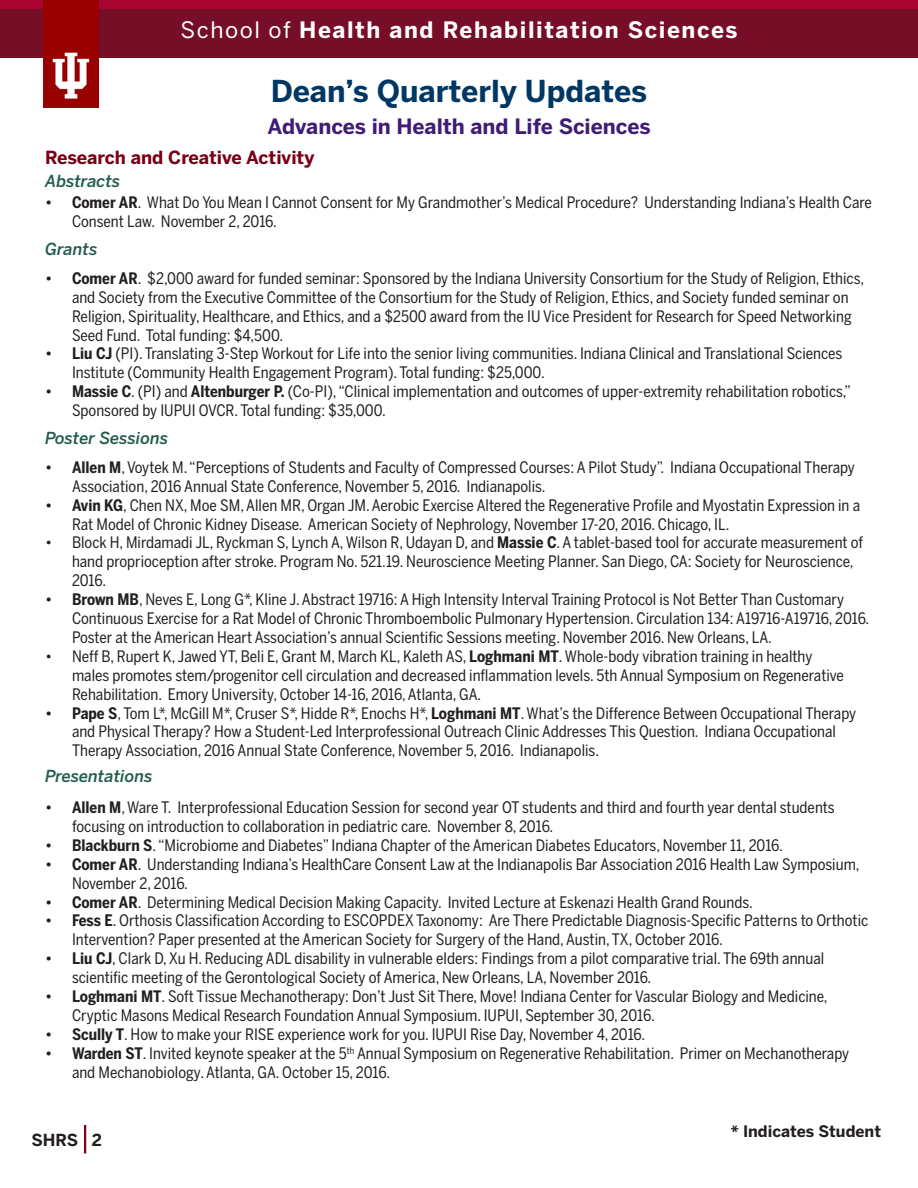
<style>
.page{position:relative;width:918px;height:1188px;background:#fff}
.page>*{position:absolute;margin:0;border:0;box-sizing:border-box;transform-origin:0 0}
.t1{font:700 30px "Benton Sans";color:#003863}
.t2{font:700 22.5px "Benton Sans";letter-spacing:.07em;color:#fff}
.t3{font:700 21px "Benton Sans";color:#401d75}
.t4{font:700 18px "Benton Sans";color:#790015}
.t5{font:italic 500 16.5px "Benton Sans";color:#235d50}
.t6{font:700 16.5px "Benton Sans";color:#231f20}
.t7{font:15.75px/18.9px "Benton Sans Cond";color:#231f20}
.t8{font:700 15.75px "Benton Sans";color:#231f20}
.s1{font-weight:400}
.s2{font-weight:700}
</style>
<div class="page">
<hr style="left:84px;top:1125px;width:2px;height:29px;background:#790015">
<div style="left:0;top:0;width:918px;height:12px;background:#a90332"></div>
<div style="left:0;top:9px;width:918px;height:48px;background:#770e28"></div>
<img style="left:44px;top:0;width:55px;height:108px">
<p class="t2" style="left:181px;top:16px;width:558px"><span class="s1">School of</span> Health and Rehabilitation Sciences</p>
<p class="t1" style="left:271px;top:73px;width:378px">Dean’s Quarterly Updates</p>
<p class="t3" style="left:267px;top:113px;width:385px">Advances in Health and Life Sciences</p>
<p class="t4" style="left:45px;top:147px;width:271px">Research and Creative Activity</p>
<p class="t5" style="left:45px;top:171px;width:77px">Abstracts</p>
<p class="t7" style="left:72px;top:193px;width:801px;text-indent:-27px"><span class="s2">• Comer AR</span>. What Do You Mean I Cannot Consent for My Grandmother’s Medical Procedure? Understanding Indiana’s Health Care<br>Consent Law. November 2, 2016.</p>
<p class="t5" style="left:45px;top:239px;width:54px">Grants</p>
<p class="t7" style="left:72px;top:269px;width:794px;text-indent:-27px"><span class="s2">• Comer AR</span>. $2,000 award for funded seminar: Sponsored by the Indiana University Consortium for the Study of Religion, Ethics, and Society from the Executive Committee of the Consortium for the Study of Religion, Ethics, and Society funded seminar on Religion, Spirituality, Healthcare, and Ethics, and a $2500 award from the IU Vice President for Research for Speed Networking Seed Fund. Total funding: $4,500.</p>
<p class="t7" style="left:72px;top:344px;width:772px;text-indent:-27px"><span class="s2">• Liu CJ</span> (PI). Translating 3-Step Workout for Life into the senior living communities. Indiana Clinical and Translational Sciences<br>Institute (Community Health Engagement Program). Total funding: $25,000.</p>
<p class="t7" style="left:72px;top:382px;width:781px;text-indent:-27px"><span class="s2">• Massie C</span>. (PI) and <span class="s2">Altenburger P.</span> (Co-PI), “Clinical implementation and outcomes of upper-extremity rehabilitation robotics,”<br>Sponsored by IUPUI OVCR. Total funding: $35,000.</p>
<p class="t5" style="left:45px;top:428px;width:125px">Poster Sessions</p>
<p class="t7" style="left:72px;top:458px;width:785px;text-indent:-27px"><span class="s2">• Allen M</span>, Voytek M. “Perceptions of Students and Faculty of Compressed Courses: A Pilot Study”. Indiana Occupational Therapy<br>Association, 2016 Annual State Conference, November 5, 2016. Indianapolis.</p>
<p class="t7" style="left:72px;top:495px;width:790px;text-indent:-27px"><span class="s2">• Avin KG</span>, Chen NX, Moe SM, Allen MR, Organ JM. Aerobic Exercise Altered the Regenerative Profile and Myostatin Expression in a<br>Rat Model of Chronic Kidney Disease. American Society of Nephrology, November 17-20, 2016. Chicago, IL.</p>
<p class="t7" style="left:72px;top:533px;width:793px;text-indent:-27px">• Block H, Mirdamadi JL, Ryckman S, Lynch A, Wilson R, Udayan D, and <span class="s2">Massie C</span>. A tablet-based tool for accurate measurement of hand proprioception after stroke. Program No. 521.19. Neuroscience Meeting Planner. San Diego, CA: Society for Neuroscience,<br>2016.</p>
<p class="t7" style="left:72px;top:590px;width:799px;text-indent:-27px"><span class="s2">• Brown MB</span>, Neves E, Long G*, Kline J. Abstract 19716: A High Intensity Interval Training Protocol is Not Better Than Customary<br>Continuous Exercise for a Rat Model of Chronic Thromboembolic Pulmonary Hypertension. Circulation 134: A19716-A19716, 2016.<br>Poster at the American Heart Association’s annual Scientific Sessions meeting. November 2016. New Orleans, LA.</p>
<p class="t7" style="left:72px;top:647px;width:773px;text-indent:-27px">• Neff B, Rupert K, Jawed YT, Beli E, Grant M, March KL, Kaleth AS, <span class="s2">Loghmani MT</span>. Whole-body vibration training in healthy males promotes stem/progenitor cell circulation and decreased inflammation levels. 5th Annual Symposium on Regenerative<br>Rehabilitation. Emory University, October 14-16, 2016, Atlanta, GA.</p>
<p class="t7" style="left:72px;top:703px;width:786px;text-indent:-27px"><span class="s2">• Pape S</span>, Tom L*, McGill M*, Cruser S*, Hidde R*, Enochs H*, <span class="s2">Loghmani MT</span>. What’s the Difference Between Occupational Therapy and Physical Therapy? How a Student-Led Interprofessional Outreach Clinic Addresses This Question. Indiana Occupational<br>Therapy Association, 2016 Annual State Conference, November 5, 2016. Indianapolis.</p>
<p class="t5" style="left:45px;top:766px;width:109px">Presentations</p>
<p class="t7" style="left:72px;top:798px;width:764px;text-indent:-27px"><span class="s2">• Allen M</span>, Ware T. Interprofessional Education Session for second year OT students and third and fourth year dental students focusing on introduction to collaboration in pediatric care. November 8, 2016.</p>
<p class="t7" style="left:45px;top:836px;width:739px"><span class="s2">• Blackburn S</span>. “Microbiome and Diabetes” Indiana Chapter of the American Diabetes Educators, November 11, 2016.</p>
<p class="t7" style="left:72px;top:855px;width:789px;text-indent:-27px"><span class="s2">• Comer AR</span>. Understanding Indiana’s HealthCare Consent Law at the Indianapolis Bar Association 2016 Health Law Symposium,<br>November 2, 2016.</p>
<p class="t7" style="left:45px;top:892px;width:709px"><span class="s2">• Comer AR</span>. Determining Medical Decision Making Capacity. Invited Lecture at Eskenazi Health Grand Rounds.</p>
<p class="t7" style="left:72px;top:911px;width:798px;text-indent:-27px"><span class="s2">• Fess E</span>. Orthosis Classification According to ESCOPDEX Taxonomy: Are There Predictable Diagnosis-Specific Patterns to Orthotic<br>Intervention? Paper presented at the American Society for Surgery of the Hand, Austin, TX, October 2016.</p>
<p class="t7" style="left:72px;top:949px;width:754px;text-indent:-27px"><span class="s2">• Liu CJ</span>, Clark D, Xu H. Reducing ADL disability in vulnerable elders: Findings from a pilot comparative trial. The 69th annual scientific meeting of the Gerontological Society of America, New Orleans, LA, November 2016.</p>
<p class="t7" style="left:72px;top:987px;width:757px;text-indent:-27px"><span class="s2">• Loghmani MT</span>. Soft Tissue Mechanotherapy: Don’t Just Sit There, Move! Indiana Center for Vascular Biology and Medicine,<br>Cryptic Masons Medical Research Foundation Annual Symposium. IUPUI, September 30, 2016.</p>
<p class="t7" style="left:45px;top:1025px;width:602px"><span class="s2">• Scully T</span>. How to make your RISE experience work for you. IUPUI Rise Day, November 4, 2016.</p>
<p class="t7" style="left:72px;top:1044px;width:779px;text-indent:-27px"><span class="s2">• Warden ST</span>. Invited keynote speaker at the 5<sup>th</sup> Annual Symposium on Regenerative Rehabilitation. Primer on Mechanotherapy and Mechanobiology. Atlanta, GA. October 15, 2016.</p>
<p class="t6" style="left:31px;top:1129px;width:72px">SHRS 2</p>
<p class="t8" style="left:731px;top:1122px;width:152px">* Indicates Student</p>
</div>
